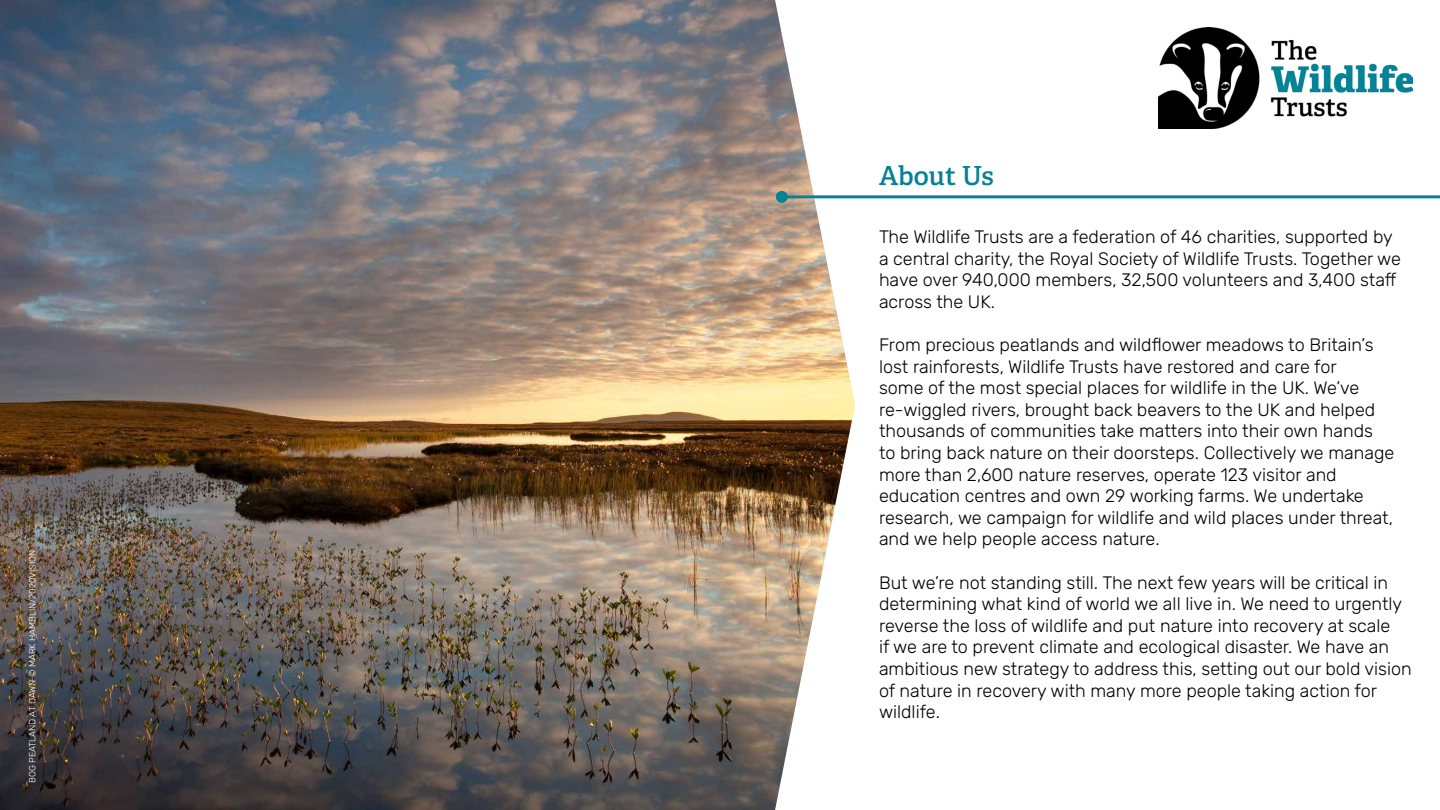
<style>
.page{position:relative;width:1440px;height:810px;background:#fff}
.page>*{position:absolute;margin:0;border:0;box-sizing:border-box;transform-origin:0 0}
.t1{font:600 26.25px "Adelle";letter-spacing:-.005em;color:#058295}
.t2{font:300 18px/21.6px "Rubik";color:#000}
.t3{font:300 9px "Rubik";color:#fff}
</style>
<div class="page">
<img style="left:0;top:0;width:855px;height:810px">
<img style="left:1159px;top:27px;width:254px;height:101px">
<hr style="left:782px;top:195px;width:658px;height:3px;background:#058295">
<div style="left:776px;top:191px;width:12px;height:12px;background:#058295;border-radius:50%"></div>
<p class="t3" style="left:27px;top:783px;width:234px;rotate:-90deg">BOG PEATLAND AT DAWN © MARK HAMBLIN/2020VISION</p>
<h1 class="t1" style="left:879px;top:156px;width:116px">About Us</h1>
<p class="t2" style="left:879px;top:226px;width:523px">The Wildlife Trusts are a federation of 46 charities, supported by a central charity, the Royal Society of Wildlife Trusts. Together we have over 940,000 members, 32,500 volunteers and 3,400 staff across the UK.</p>
<p class="t2" style="left:879px;top:334px;width:517px">From precious peatlands and wildflower meadows to Britain’s lost rainforests, Wildlife Trusts have restored and care for<br>some of the most special places for wildlife in the UK. We’ve re-wiggled rivers, brought back beavers to the UK and helped thousands of communities take matters into their own hands<br>to bring back nature on their doorsteps. Collectively we manage more than 2,600 nature reserves, operate 123 visitor and education centres and own 29 working farms. We undertake research, we campaign for wildlife and wild places under threat, and we help people access nature.</p>
<p class="t2" style="left:879px;top:572px;width:534px">But we’re not standing still. The next few years will be critical in determining what kind of world we all live in. We need to urgently reverse the loss of wildlife and put nature into recovery at scale<br>if we are to prevent climate and ecological disaster. We have an ambitious new strategy to address this, setting out our bold vision of nature in recovery with many more people taking action for wildlife.</p>
</div>
